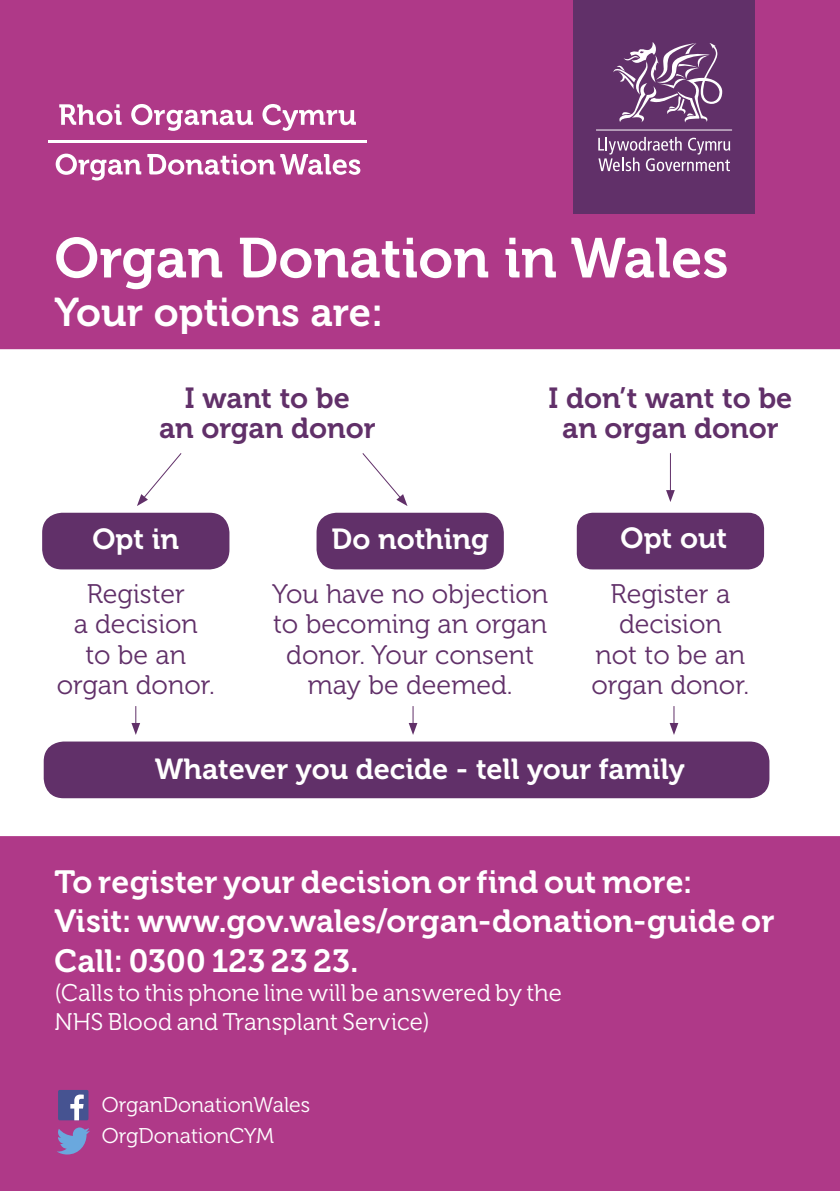
<style>
.page{position:relative;width:840px;height:1191px;background:#fff}
.page>*{position:absolute;margin:0;border:0;box-sizing:border-box;transform-origin:0 0}
.t1{font:56px "Museo 700";color:#fff}
.t2{font:40px "Museo 700";color:#fff}
.t3{font:32px "Museo 700";letter-spacing:.005em;color:#fff}
.t4{font:28.8px "Museo 700";color:#fff}
.t5{font:28.8px/30px "Museo 700";color:#613069;text-align:center}
.t6{font:26.8px/30.4px "Museo 300";color:#613069;text-align:center}
.t7{font:24px/28.8px "Museo 300";letter-spacing:.005em;color:#fff}
.t8{font:21.2px "Museo 300";color:#fff}
</style>
<div class="page">
<div style="left:0;top:0;width:839px;height:349px;background:#af3988"></div>
<div style="left:0;top:836px;width:839px;height:355px;background:#af3988"></div>
<svg style="left:57px;top:1127px;width:33px;height:27px"></svg>
<div style="left:58px;top:1090px;width:30px;height:30px;background:#465391;border-radius:2px"></div>
<svg style="left:70px;top:1094px;width:14px;height:26px"></svg>
<hr style="left:48px;top:140px;width:318px;height:3px;background:#fff">
<svg style="left:56px;top:154px;width:85px;height:26px"></svg>
<svg style="left:147px;top:154px;width:213px;height:21px"></svg>
<svg style="left:59px;top:104px;width:62px;height:21px"></svg>
<svg style="left:131px;top:104px;width:122px;height:27px"></svg>
<svg style="left:262px;top:104px;width:94px;height:27px"></svg>
<div style="left:44px;top:741px;width:725px;height:57px;background:#613069;border-radius:20px"></div>
<div style="left:316px;top:513px;width:187px;height:56px;background:#613069;border-radius:20px"></div>
<div style="left:42px;top:513px;width:187px;height:56px;background:#613069;border-radius:20px"></div>
<div style="left:576px;top:513px;width:187px;height:56px;background:#613069;border-radius:16px"></div>
<svg style="left:362px;top:453px;width:45px;height:53px"></svg>
<svg style="left:137px;top:453px;width:45px;height:53px"></svg>
<hr style="left:669px;top:453px;width:1px;height:40px;background:#613069">
<svg style="left:666px;top:490px;width:8px;height:12px"></svg>
<svg style="left:131px;top:706px;width:9px;height:29px"></svg>
<svg style="left:669px;top:706px;width:9px;height:29px"></svg>
<svg style="left:408px;top:706px;width:9px;height:29px"></svg>
<div style="left:573px;top:0;width:181px;height:213px;background:#613069"></div>
<svg style="left:613px;top:42px;width:108px;height:80px"></svg>
<svg style="left:598px;top:137px;width:131px;height:34px"></svg>
<svg style="left:596px;top:129px;width:135px;height:1px"></svg>
<p class="t1" style="left:54px;top:227px;width:675px">Organ Donation in Wales</p>
<p class="t2" style="left:54px;top:290px;width:330px">Your options are:</p>
<p class="t5" style="left:159px;top:384px;width:218px">I want to be<br>an organ donor</p>
<p class="t5" style="left:548px;top:384px;width:245px">I don’t want to be an organ donor</p>
<p class="t4" style="left:92px;top:523px;width:88px">Opt in</p>
<p class="t4" style="left:331px;top:523px;width:158px">Do nothing</p>
<p class="t6" style="left:57px;top:579px;width:159px">Register<br>a decision<br>to be an organ donor.</p>
<p class="t6" style="left:272px;top:579px;width:277px">You have no objection to becoming an organ donor. Your consent may be deemed.</p>
<p class="t4" style="left:620px;top:522px;width:108px">Opt out</p>
<p class="t6" style="left:591px;top:579px;width:159px">Register a decision<br>not to be an organ donor.</p>
<p class="t4" style="left:155px;top:753px;width:531px">Whatever you decide - tell your family</p>
<p class="t3" style="left:54px;top:863px;width:639px">To register your decision or find out more:</p>
<p class="t3" style="left:54px;top:903px;width:721px">Visit: www.gov.wales/organ-donation-guide or</p>
<p class="t3" style="left:54px;top:943px;width:305px">Call: 0300 123 23 23.</p>
<p class="t7" style="left:54px;top:978px;width:509px">(Calls to this phone line will be answered by the<br>NHS Blood and Transplant Service)</p>
<p class="t8" style="left:102px;top:1093px;width:210px">OrganDonationWales</p>
<p class="t8" style="left:102px;top:1124px;width:174px">OrgDonationCYM</p>
</div>
